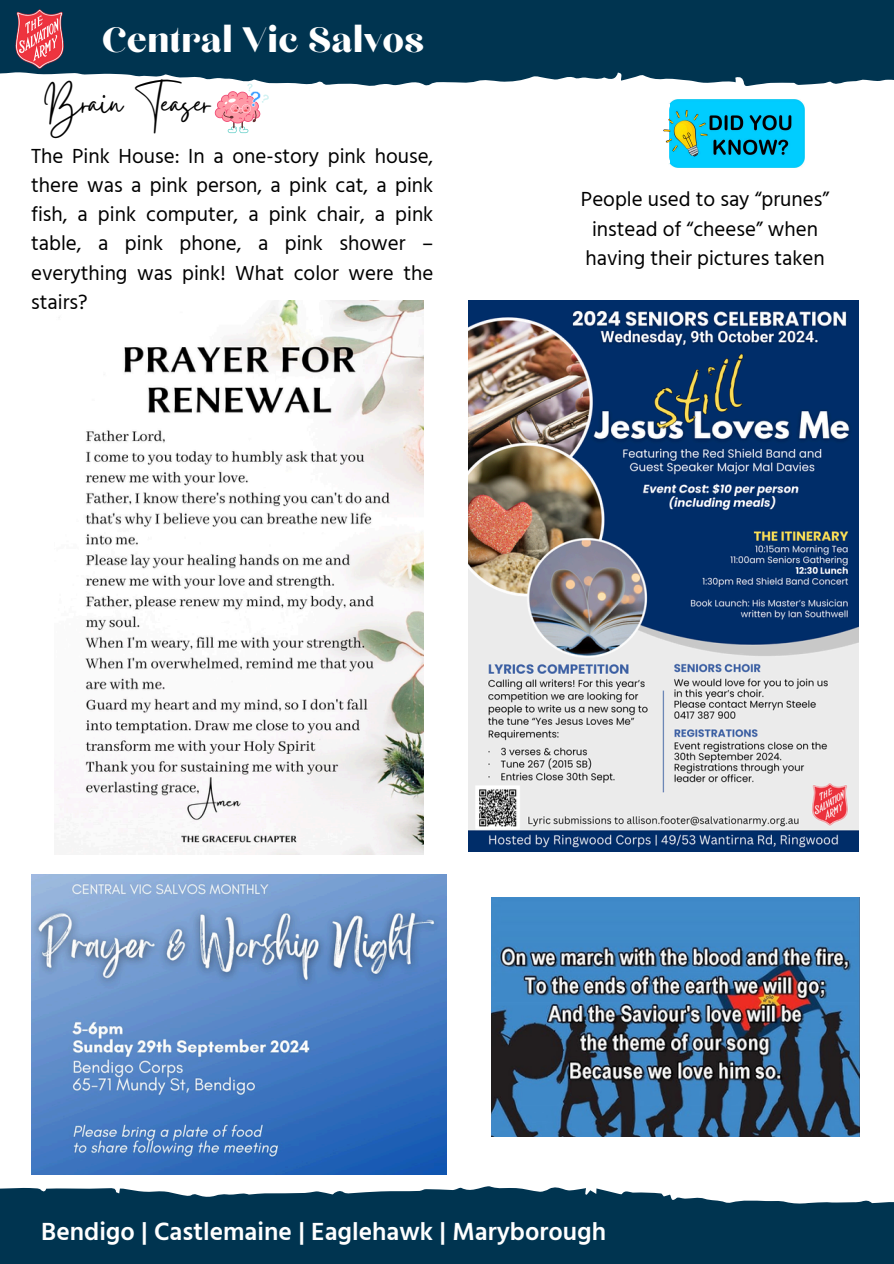
<style>
.page{position:relative;width:894px;height:1264px;background:#fff}
.page>*{position:absolute;margin:0;border:0;box-sizing:border-box;transform-origin:0 0}
.t1{font:44.1px "Chloe";color:#fff}
.t2{font:41.7px "Gistesy";color:#000}
.t3{font:600 25.5px "Hind Guntur";color:#fff}
.t4{font:21px/29.2px "Hind Guntur";color:#000;text-align:center}
</style>
<div class="page">
<svg style="left:0;top:0;width:893px;height:124px;fill:#003450"></svg>
<img style="left:14px;top:8px;width:51px;height:61px">
<svg style="left:0;top:1154px;width:893px;height:109px;fill:#003450"></svg>
<svg style="left:215px;top:84px;width:54px;height:49px"></svg>
<img style="left:668px;top:99px;width:136px;height:68px">
<img style="left:663px;top:104px;width:6px;height:58px">
<img style="left:31px;top:874px;width:415px;height:300px">
<img style="left:468px;top:300px;width:390px;height:551px">
<img style="left:59px;top:300px;width:364px;height:555px">
<img style="left:492px;top:897px;width:366px;height:239px">
<p class="t1" style="left:102px;top:19px;width:324px">Central Vic Salvos</p>
<p class="t2" style="left:44px;top:74px;width:167px">Brain Teaser</p>
<p class="t4" style="left:31px;top:141px;width:403px;text-align:justify">The Pink House: In a one-story pink house, there was a pink person, a pink cat, a pink fish, a pink computer, a pink chair, a pink table, a pink phone, a pink shower – everything was pink! What color were the stairs?</p>
<p class="t4" style="left:580px;top:185px;width:250px">People used to say “prunes” instead of “cheese” when having their pictures taken</p>
<p class="t3" style="left:41px;top:1216px;width:566px">Bendigo | Castlemaine | Eaglehawk | Maryborough</p>
</div>
